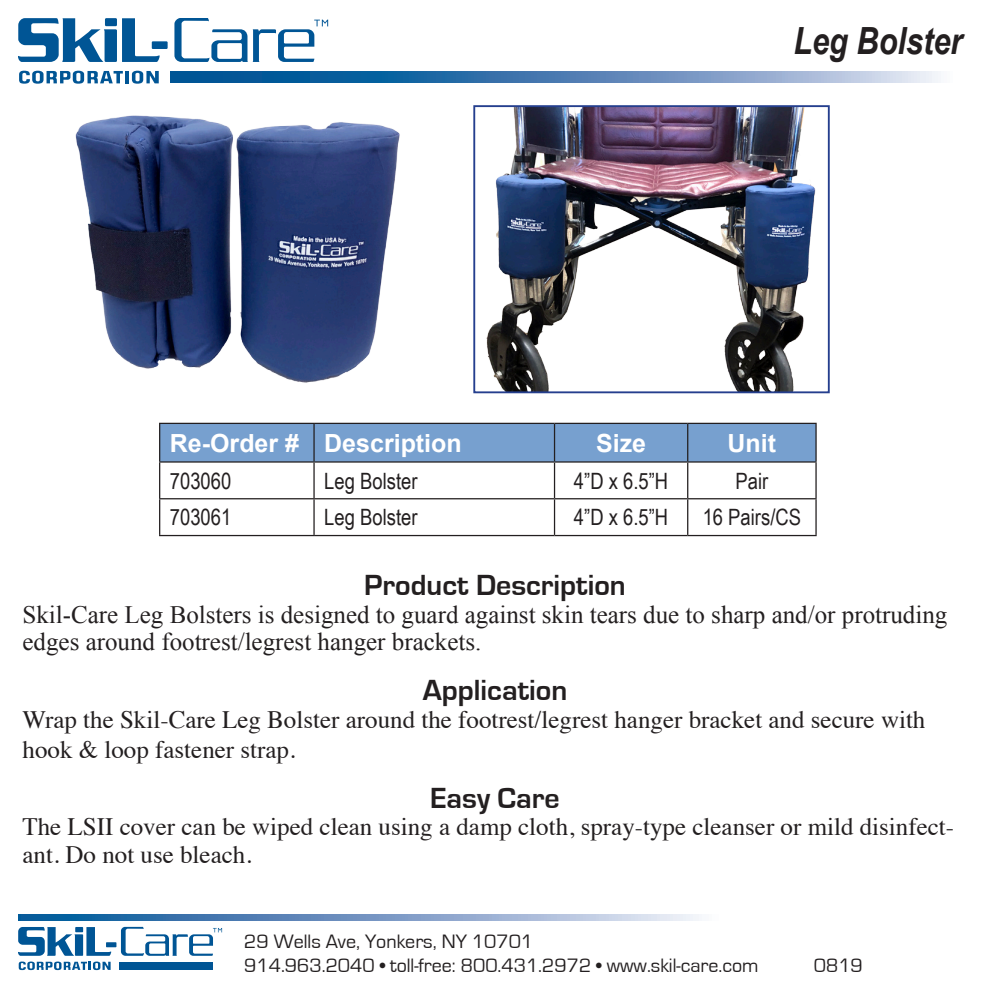
<style>
.page{position:relative;width:990px;height:990px;background:#fff}
.page>*{position:absolute;margin:0;border:0;box-sizing:border-box;transform-origin:0 0}
.t1{font:italic 700 37.5px "Arial Narrow";color:#231f20}
.t2{font:700 30px "Eurostile";color:#231f20}
.t3{font:25px/30px "Times";color:#231f20}
.t4{font:25px/27.5px "Times New Roman";color:#231f20}
.t5{font:700 25px "Arial";color:#fff}
.t6{font:22.5px "Arial Narrow";color:#231f20}
.t7{font:20px "Eurostile";color:#231f20}
</style>
<div class="page">
<svg style="left:132px;top:71px;width:27px;height:13px"></svg>
<hr style="left:125px;top:71px;width:4px;height:12px;background:#005595">
<svg style="left:19px;top:71px;width:104px;height:13px"></svg>
<svg style="left:18px;top:18px;width:142px;height:44px"></svg>
<div style="left:152px;top:41px;width:16px;height:8px;background:#005595"></div>
<svg style="left:174px;top:18px;width:154px;height:44px"></svg>
<svg style="left:170px;top:71px;width:771px;height:12px;background:#5587b7"></svg>
<div style="left:160px;top:424px;width:655px;height:37px;background:#77a0cf"></div>
<hr style="left:159px;top:423px;width:155px;height:1px;background:#231f20">
<hr style="left:159px;top:424px;width:1px;height:37px;background:#231f20">
<hr style="left:314px;top:423px;width:241px;height:1px;background:#231f20">
<hr style="left:313px;top:424px;width:2px;height:37px;background:#231f20">
<hr style="left:555px;top:423px;width:133px;height:1px;background:#231f20">
<hr style="left:554px;top:424px;width:1px;height:37px;background:#231f20">
<hr style="left:688px;top:423px;width:129px;height:1px;background:#231f20">
<hr style="left:687px;top:424px;width:1px;height:37px;background:#231f20">
<hr style="left:815px;top:424px;width:2px;height:37px;background:#231f20">
<hr style="left:159px;top:461px;width:155px;height:2px;background:#231f20">
<hr style="left:159px;top:463px;width:1px;height:35px;background:#231f20">
<hr style="left:314px;top:461px;width:241px;height:2px;background:#231f20">
<hr style="left:313px;top:463px;width:2px;height:35px;background:#231f20">
<hr style="left:555px;top:461px;width:133px;height:2px;background:#231f20">
<hr style="left:554px;top:463px;width:1px;height:35px;background:#231f20">
<hr style="left:688px;top:461px;width:129px;height:2px;background:#231f20">
<hr style="left:687px;top:463px;width:1px;height:35px;background:#231f20">
<hr style="left:815px;top:463px;width:2px;height:35px;background:#231f20">
<hr style="left:159px;top:498px;width:155px;height:1px;background:#231f20">
<hr style="left:159px;top:499px;width:1px;height:36px;background:#231f20">
<hr style="left:314px;top:498px;width:241px;height:1px;background:#231f20">
<hr style="left:313px;top:499px;width:2px;height:36px;background:#231f20">
<hr style="left:555px;top:498px;width:133px;height:1px;background:#231f20">
<hr style="left:554px;top:499px;width:1px;height:36px;background:#231f20">
<hr style="left:688px;top:498px;width:129px;height:1px;background:#231f20">
<hr style="left:687px;top:499px;width:1px;height:36px;background:#231f20">
<hr style="left:815px;top:499px;width:2px;height:36px;background:#231f20">
<hr style="left:159px;top:535px;width:155px;height:1px;background:#231f20">
<hr style="left:314px;top:535px;width:241px;height:1px;background:#231f20">
<hr style="left:555px;top:535px;width:133px;height:1px;background:#231f20">
<hr style="left:688px;top:535px;width:129px;height:1px;background:#231f20">
<svg style="left:18px;top:915px;width:681px;height:6px;background:#7299c3"></svg>
<div style="left:119px;top:962px;width:93px;height:8px;background:#005595"></div>
<svg style="left:18px;top:927px;width:94px;height:43px"></svg>
<div style="left:106px;top:942px;width:10px;height:5px;background:#005595"></div>
<svg style="left:121px;top:927px;width:101px;height:29px"></svg>
<img style="left:75px;top:115px;width:325px;height:268px">
<img style="left:486px;top:108px;width:330px;height:282px">
<div style="left:473px;top:105px;width:357px;height:288px;border:2px solid #253f8e"></div>
<p class="t1" style="left:793px;top:12px;width:171px">Leg Bolster</p>
<p class="t5" style="left:170px;top:426px;width:131px">Re-Order #</p>
<p class="t5" style="left:324px;top:426px;width:139px">Description</p>
<p class="t5" style="left:596px;top:426px;width:52px">Size</p>
<p class="t5" style="left:728px;top:426px;width:50px">Unit</p>
<p class="t6" style="left:170px;top:464px;width:63px">703060</p>
<p class="t6" style="left:324px;top:464px;width:95px">Leg Bolster</p>
<p class="t6" style="left:574px;top:464px;width:96px">4”D x 6.5”H</p>
<p class="t6" style="left:735px;top:464px;width:34px">Pair</p>
<p class="t6" style="left:170px;top:501px;width:63px">703061</p>
<p class="t6" style="left:324px;top:501px;width:95px">Leg Bolster</p>
<p class="t6" style="left:574px;top:501px;width:96px">4”D x 6.5”H</p>
<p class="t6" style="left:703px;top:501px;width:100px">16 Pairs/CS</p>
<p class="t2" style="left:364px;top:569px;width:263px">Product Description</p>
<p class="t4" style="left:22px;top:600px;width:926px">Skil-Care Leg Bolsters is designed to guard against skin tears due to sharp and/or protruding edges around footrest/legrest hanger brackets.</p>
<p class="t2" style="left:423px;top:674px;width:146px">Application</p>
<p class="t3" style="left:22px;top:702px;width:904px">Wrap the Skil-Care Leg Bolster around the footrest/legrest hanger bracket and secure with hook &amp; loop fastener strap.</p>
<p class="t2" style="left:430px;top:781px;width:131px">Easy Care</p>
<p class="t3" style="left:22px;top:811px;width:933px;line-height:27.5px">The LSII cover can be wiped clean using a damp cloth, spray-type cleanser or mild disinfect&shy;ant. Do not use bleach.</p>
<p class="t7" style="left:244px;top:931px;width:291px">29 Wells Ave, Yonkers, NY 10701</p>
<p class="t7" style="left:244px;top:955px;width:516px">914.963.2040 • toll-free: 800.431.2972 • www.skil-care.com</p>
<p class="t7" style="left:814px;top:955px;width:51px">0819</p>
</div>
